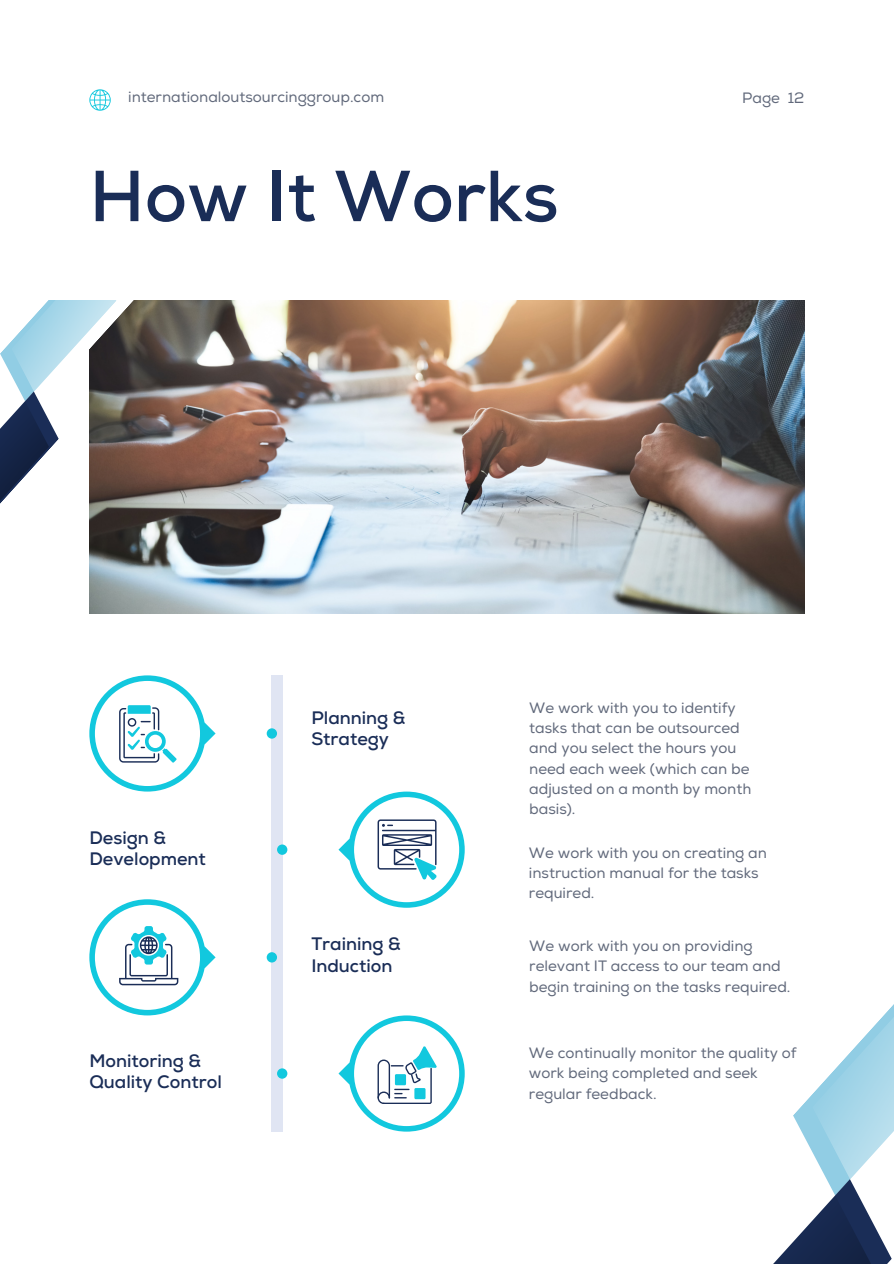
<style>
.page{position:relative;width:894px;height:1264px;background:#fff}
.page>*{position:absolute;margin:0;border:0;box-sizing:border-box;transform-origin:0 0}
.t1{font:700 72px "Nexa";color:#1a2d57}
.t2{font:700 18px/21.3px "Nexa";color:#1a2d57}
.t3{font:15px/20.2px "Nexa";color:#61697b}
</style>
<div class="page">
<svg style="left:774px;top:1005px;width:119px;height:258px"></svg>
<svg style="left:89px;top:89px;width:22px;height:22px"></svg>
<div style="left:271px;top:675px;width:11px;height:456px;background:#e0e5f3"></div>
<div style="left:266px;top:728px;width:11px;height:10px;background:#12c8de;border-radius:50%"></div>
<div style="left:266px;top:952px;width:11px;height:10px;background:#12c8de;border-radius:50%"></div>
<div style="left:277px;top:844px;width:10px;height:10px;background:#12c8de;border-radius:50%"></div>
<div style="left:277px;top:1068px;width:10px;height:10px;background:#12c8de;border-radius:50%"></div>
<svg style="left:89px;top:675px;width:126px;height:116px"></svg>
<svg style="left:89px;top:899px;width:126px;height:116px"></svg>
<svg style="left:338px;top:1015px;width:126px;height:116px"></svg>
<svg style="left:338px;top:791px;width:126px;height:116px"></svg>
<img style="left:177px;top:300px;width:627px;height:313px">
<svg style="left:116px;top:300px;width:61px;height:314px;background:#716b67"></svg>
<svg style="left:0;top:300px;width:116px;height:314px"></svg>
<p class="t3" style="left:128px;top:87px;width:257px">internationaloutsourcinggroup.com</p>
<p class="t1" style="left:89px;top:154px;width:470px">How It Works</p>
<p class="t3" style="left:742px;top:89px;width:63px">Page 12</p>
<p class="t2" style="left:89px;top:827px;width:118px">Design &amp;<br>Development</p>
<p class="t2" style="left:89px;top:1050px;width:134px">Monitoring &amp;<br>Quality Control</p>
<p class="t2" style="left:311px;top:707px;width:96px">Planning &amp;<br>Strategy</p>
<h1 class="t2" style="left:311px;top:934px;width:91px">Training &amp;<br>Induction</h1>
<p class="t3" style="left:529px;top:698px;width:223px">We work with you to identify tasks that can be outsourced and you select the hours you need each week (which can be adjusted on a month by month basis).</p>
<h2 class="t3" style="left:529px;top:843px;width:239px">We work with you on creating an instruction manual for the tasks required.</h2>
<h2 class="t3" style="left:529px;top:936px;width:263px">We work with you on providing relevant IT access to our team and begin training on the tasks required.</h2>
<p class="t3" style="left:529px;top:1043px;width:269px">We continually monitor the quality of work being completed and seek regular feedback.</p>
</div>
